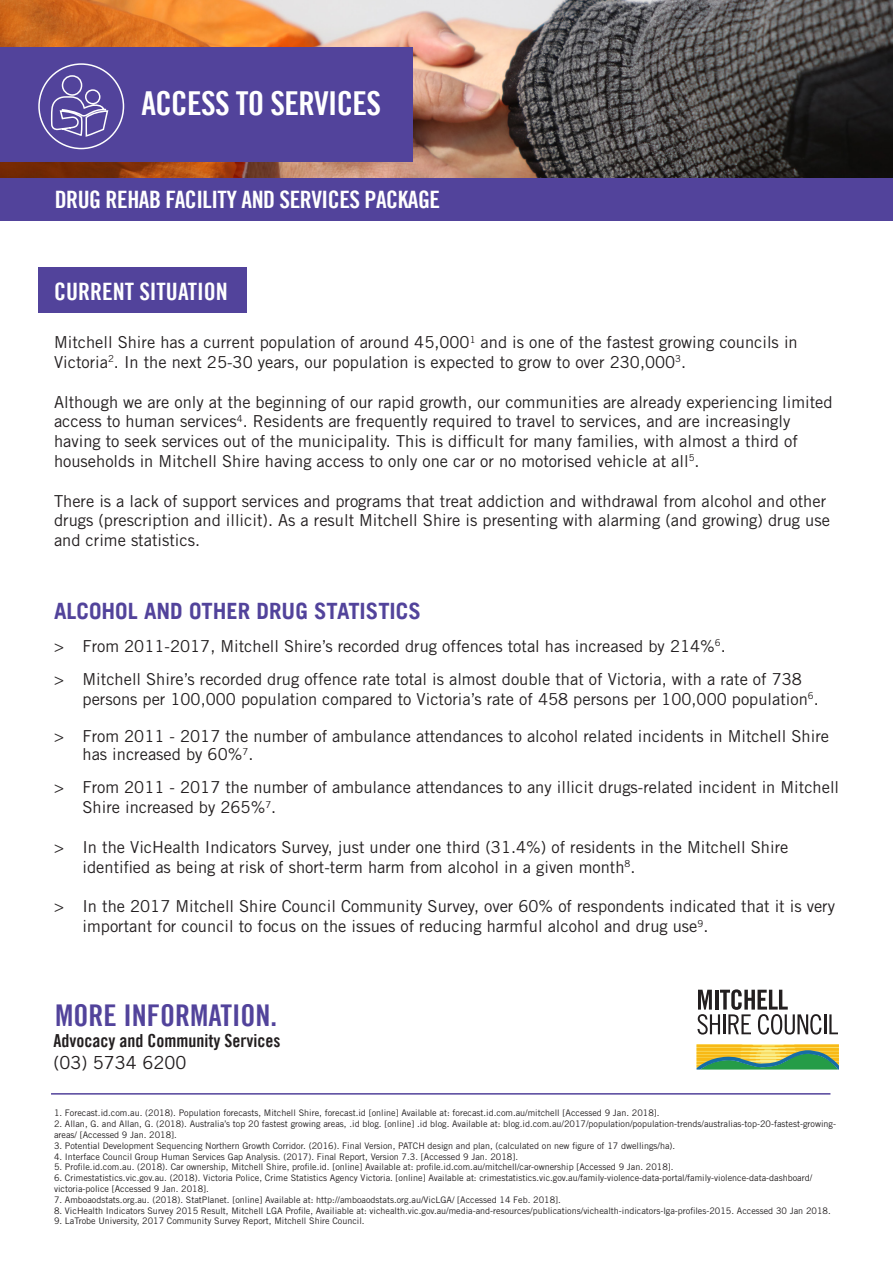
<style>
.page{position:relative;width:893px;height:1263px;background:#fff}
.page>*{position:absolute;margin:0;border:0;box-sizing:border-box;transform-origin:0 0}
.Heading_1_blue{font:33px "Trade Gothic Bold Cond Twenty";letter-spacing:-.02em;color:#fff}
.t1{font:30px "Trade Gothic Bold Cond Twenty";color:#52439b}
.Heading_1_blue-2{font:24px "Trade Gothic Bold Cond Twenty";letter-spacing:-.02em;color:#fff}
.Heading_1_blue-3{font:24px "Trade Gothic Bold Cond Twenty";color:#fff}
.t2{font:700 22.5px "Trade Gothic LT";color:#52439b}
.t3{font:18px "Trade Gothic Bold Cond Twenty";color:#231f20}
.t4{font:18px "Trade Gothic LT Std";color:#231f20}
.t5{font:16.5px/19.8px "Trade Gothic LT Std";color:#231f20}
.t6{font:9px/10.8px "Trade Gothic LT Std";color:#231f20}
</style>
<div class="page">
<img style="left:0;top:0;width:893px;height:178px">
<div style="left:38px;top:267px;width:209px;height:45px;background:#52439b"></div>
<div style="left:0;top:47px;width:412px;height:115px;background:#52439b"></div>
<div style="left:0;top:178px;width:893px;height:43px;background:#52439b"></div>
<svg style="left:38px;top:63px;width:87px;height:87px"></svg>
<hr style="left:51px;top:1093px;width:779px;height:1px;background:#52439b">
<svg style="left:696px;top:1044px;width:143px;height:25px"></svg>
<svg style="left:697px;top:989px;width:124px;height:45px"></svg>
<hr style="left:824px;top:1014px;width:2px;height:20px;background:#231f20">
<svg style="left:829px;top:1014px;width:9px;height:20px"></svg>
<p class="Heading_1_blue" style="left:141px;top:83px;width:241px">ACCESS TO SERVICES</p>
<p class="Heading_1_blue-2" style="left:55px;top:185px;width:387px">DRUG REHAB FACILITY AND SERVICES PACKAGE</p>
<p class="Heading_1_blue-3" style="left:54px;top:276px;width:175px">CURRENT SITUATION</p>
<p class="t5" style="left:54px;top:332px;width:745px">Mitchell Shire has a current population of around 45,000<sup>1</sup> and is one of the fastest growing councils in<br>Victoria<sup>2</sup>. In the next 25-30 years, our population is expected to grow to over 230,000<sup>3</sup>.</p>
<p class="t5" style="left:54px;top:392px;width:780px">Although we are only at the beginning of our rapid growth, our communities are already experiencing limited access to human services<sup>4</sup>. Residents are frequently required to travel to services, and are increasingly having to seek services out of the municipality. This is difficult for many families, with almost a third of households in Mitchell Shire having access to only one car or no motorised vehicle at all<sup>5</sup>.</p>
<p class="t5" style="left:54px;top:491px;width:777px">There is a lack of support services and programs that treat addiction and withdrawal from alcohol and other drugs (prescription and illicit). As a result Mitchell Shire is presenting with alarming (and growing) drug use and crime statistics.</p>
<p class="t2" style="left:54px;top:597px;width:368px">ALCOHOL AND OTHER DRUG STATISTICS</p>
<p class="t5" style="left:54px;top:636px;width:673px">&gt; From 2011-2017, Mitchell Shire’s recorded drug offences total has increased by 214%<sup>6</sup>.</p>
<p class="t5" style="left:82px;top:669px;width:738px;text-indent:-28px">&gt; Mitchell Shire’s recorded drug offence rate total is almost double that of Victoria, with a rate of 738 persons per 100,000 population compared to Victoria’s rate of 458 persons per 100,000 population<sup>6</sup>.</p>
<p class="t5" style="left:82px;top:727px;width:748px;line-height:18px;text-indent:-28px">&gt; From 2011 - 2017 the number of ambulance attendances to alcohol related incidents in Mitchell Shire has increased by 60%<sup>7</sup>.</p>
<p class="t5" style="left:82px;top:777px;width:758px;text-indent:-28px">&gt; From 2011 - 2017 the number of ambulance attendances to any illicit drugs-related incident in Mitchell<br>Shire increased by 265%<sup>7</sup>.</p>
<p class="t5" style="left:82px;top:837px;width:707px;text-indent:-28px">&gt; In the VicHealth Indicators Survey, just under one third (31.4%) of residents in the Mitchell Shire identified as being at risk of short-term harm from alcohol in a given month<sup>8</sup>.</p>
<p class="t5" style="left:82px;top:896px;width:754px;text-indent:-28px">&gt; In the 2017 Mitchell Shire Council Community Survey, over 60% of respondents indicated that it is very important for council to focus on the issues of reducing harmful alcohol and drug use<sup>9</sup>.</p>
<p class="t1" style="left:55px;top:997px;width:224px">MORE INFORMATION.</p>
<p class="t3" style="left:54px;top:1030px;width:228px">Advocacy and Community Services</p>
<p class="t4" style="left:54px;top:1052px;width:134px">(03) 5734 6200</p>
<p class="t6" style="left:54px;top:1108px;width:607px">1. Forecast.id.com.au. (2018). Population forecasts, Mitchell Shire, forecast.id [online] Available at: forecast.id.com.au/mitchell [Accessed 9 Jan. 2018].</p>
<p class="t6" style="left:54px;top:1118px;width:783px">2. Allan, G. and Allan, G. (2018). Australia’s top 20 fastest growing areas, .id blog. [online] .id blog. Available at: blog.id.com.au/2017/population/population-trends/australias-top-20-fastest-growing&shy;areas/ [Accessed 9 Jan. 2018].</p>
<p class="t6" style="left:54px;top:1140px;width:623px">3. Potential Development Sequencing Northern Growth Corridor. (2016). Final Version, PATCH design and plan, (calculated on new figure of 17 dwellings/ha).</p>
<p class="t6" style="left:54px;top:1151px;width:466px">4. Interface Council Group Human Services Gap Analysis. (2017). Final Report, Version 7.3. [Accessed 9 Jan. 2018].</p>
<p class="t6" style="left:54px;top:1162px;width:621px">5. Profile.id.com.au. (2018). Car ownership, Mitchell Shire, profile.id. [online] Available at: profile.id.com.au/mitchell/car-ownership [Accessed 9 Jan. 2018].</p>
<p class="t6" style="left:54px;top:1172px;width:760px">6. Crimestatistics.vic.gov.au. (2018). Victoria Police, Crime Statistics Agency Victoria. [online] Available at: crimestatistics.vic.gov.au/family-violence-data-portal/family-violence-data-dashboard/ victoria-police [Accessed 9 Jan. 2018].</p>
<p class="t6" style="left:54px;top:1194px;width:508px">7. Amboaodstats.org.au. (2018). StatPlanet. [online] Available at: http://amboaodstats.org.au/VicLGA/ [Accessed 14 Feb. 2018].</p>
<p class="t6" style="left:54px;top:1205px;width:778px">8. VicHealth Indicators Survey 2015 Result, Mitchell LGA Profile, Availiable at: vichealth.vic.gov.au/media-and-resources/publications/vichealth-indicators-lga-profiles-2015. Accessed 30 Jan 2018.</p>
<p class="t6" style="left:54px;top:1216px;width:312px">9. LaTrobe University, 2017 Community Survey Report, Mitchell Shire Council.</p>
</div>
